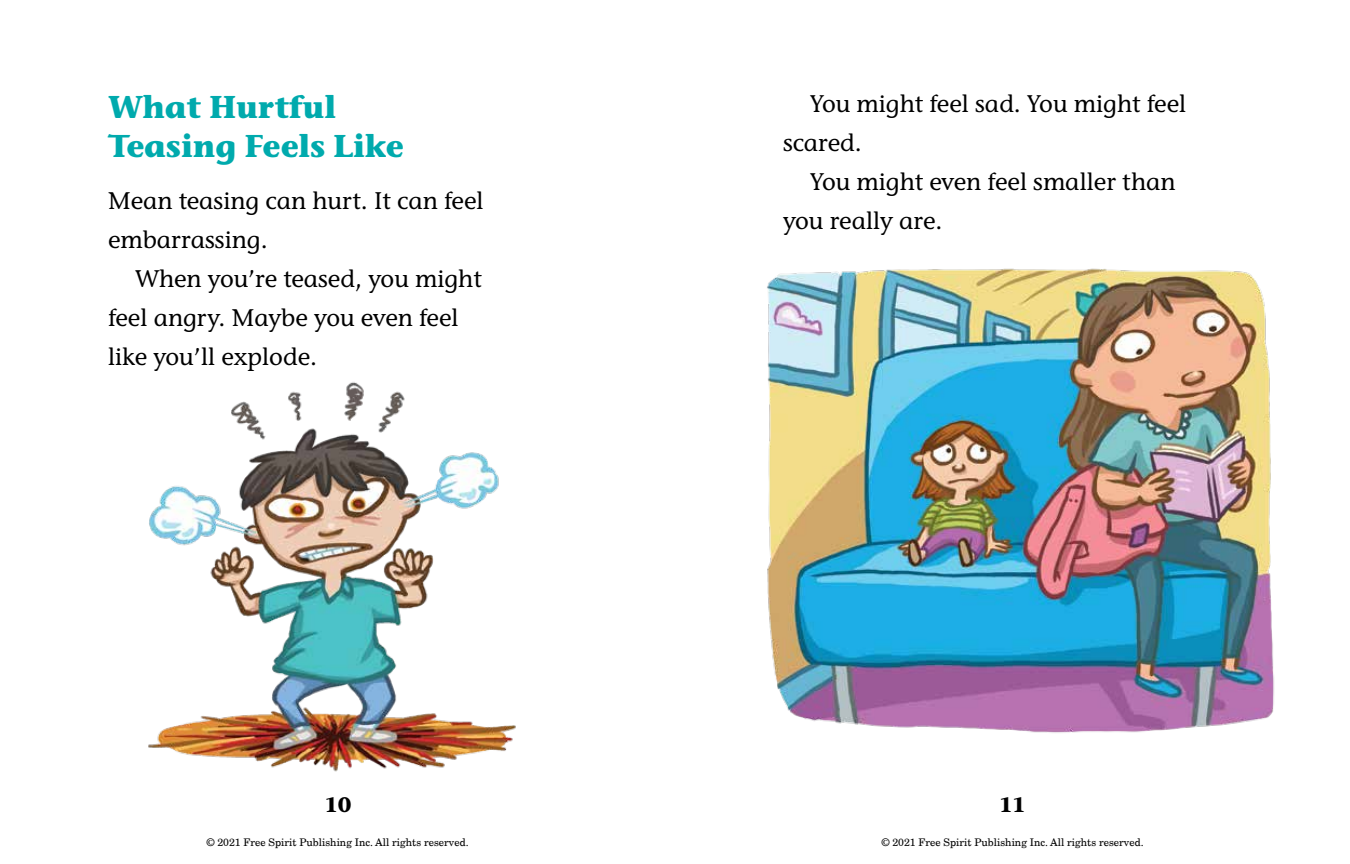
<style>
.page{position:relative;width:1350px;height:864px;background:#fff}
.page>*{position:absolute;margin:0;border:0;box-sizing:border-box;transform-origin:0 0}
.t1{font:700 31.5px/39px "Stone Informal ITC Pro";color:#00aaad}
.t2{font:500 24px/39px "Stone Informal ITC Pro";color:#000}
.t3{font:700 21px "Stone Informal ITC Pro";color:#000}
.t4{font:10.5px "New Century Schlbk LT Pro";color:#000}
</style>
<div class="page">
<img style="left:148px;top:382px;width:368px;height:390px">
<img style="left:767px;top:268px;width:508px;height:465px">
<h1 class="t1" style="left:108px;top:87px;width:297px">What Hurtful<br>Teasing Feels Like</h1>
<p class="t2" style="left:108px;top:181px;width:377px">Mean teasing can hurt. It can feel embarrassing.</p>
<p class="t2" style="left:108px;top:259px;width:375px;text-indent:27px">When you’re teased, you might feel angry. Maybe you even feel like you’ll explode.</p>
<p class="t2" style="left:783px;top:84px;width:405px;text-indent:27px">You might feel sad. You might feel scared.</p>
<p class="t2" style="left:783px;top:162px;width:394px;text-indent:27px">You might even feel smaller than you really are.</p>
<p class="t3" style="left:325px;top:790px;width:28px">10</p>
<p class="t3" style="left:999px;top:790px;width:28px">11</p>
<p class="t4" style="left:207px;top:835px;width:264px">© 2021 Free Spirit Publishing Inc. All rights reserved.</p>
<p class="t4" style="left:882px;top:835px;width:264px">© 2021 Free Spirit Publishing Inc. All rights reserved.</p>
</div>
